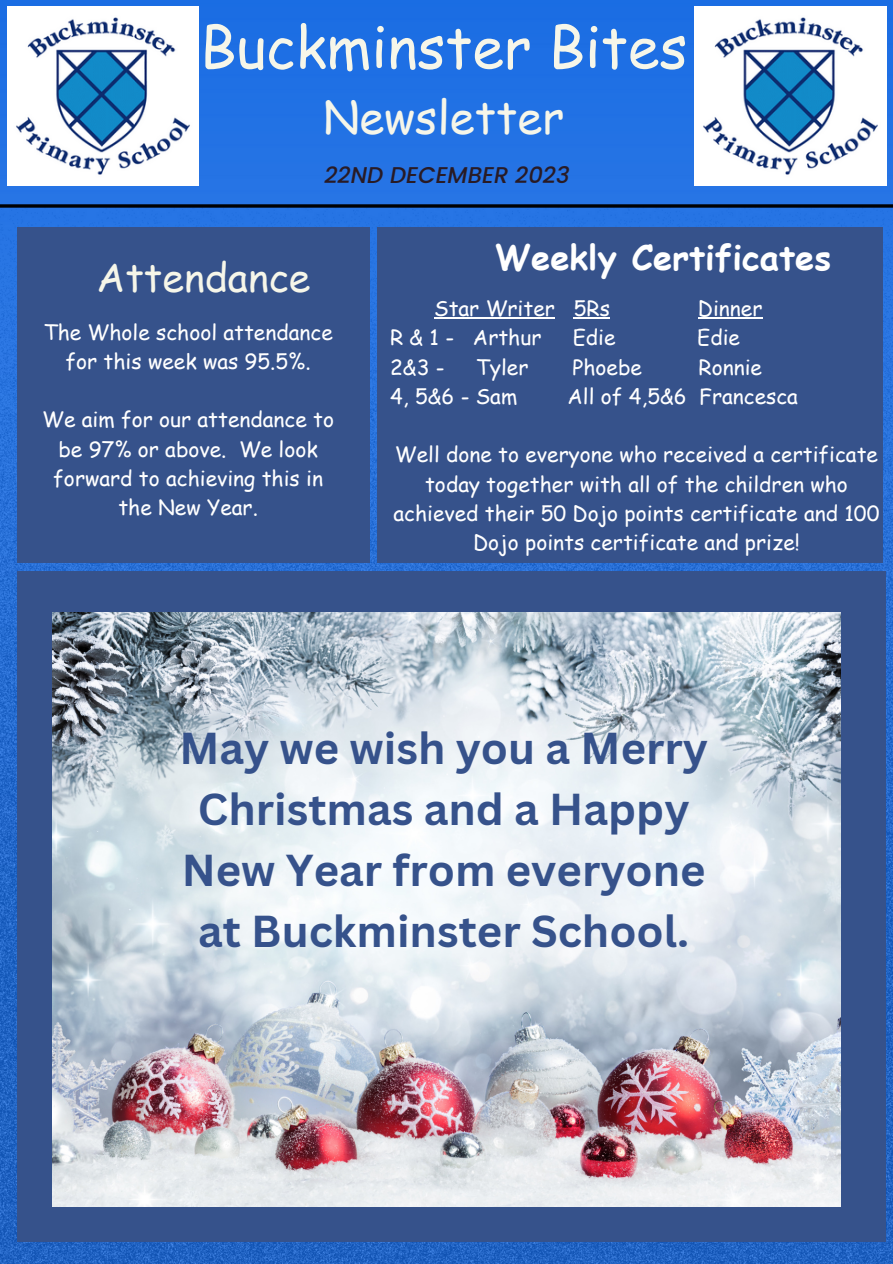
<style>
.page{position:relative;width:893px;height:1264px;background:#fff}
.page>*{position:absolute;margin:0;border:0;box-sizing:border-box;transform-origin:0 0}
.t1{font:57.45px "Comic Sans MS";color:#f6f6e9}
.t2{font:45.45px "Comic Sans MS";color:#f6f6e9}
.t3{font:700 43.5px/60.8px "Canva Sans";color:#36528b;text-align:center}
.t4{font:39.45px "Comic Sans MS";color:#f6f6e9}
.t5{font:700 34.5px "Comic Sans MS";color:#fff}
.t6{font:italic 500 22.8px "Poppins";color:#291b25}
.t7{font:21px/29.2px "Comic Sans MS";color:#fff;text-align:center}
</style>
<div class="page">
<img style="left:0;top:0;width:892px;height:1263px">
<div style="left:17px;top:228px;width:353px;height:335px;background:#36528b"></div>
<img style="left:7px;top:6px;width:191px;height:179px">
<svg style="left:0;top:204px;width:892px;height:4px"></svg>
<img style="left:694px;top:6px;width:191px;height:179px">
<div style="left:377px;top:228px;width:505px;height:335px;background:#36528b"></div>
<div style="left:17px;top:571px;width:868px;height:671px;background:#36528b"></div>
<img style="left:53px;top:612px;width:787px;height:594px">
<hr style="left:434px;top:317px;width:121px;height:1px;background:#fff">
<hr style="left:573px;top:317px;width:37px;height:1px;background:#fff">
<hr style="left:698px;top:317px;width:64px;height:1px;background:#fff">
<p class="t1" style="left:200px;top:5px;width:489px">Buckminster Bites</p>
<p class="t2" style="left:323px;top:84px;width:242px">Newsletter</p>
<p class="t6" style="left:324px;top:159px;width:247px">22ND DECEMBER 2023</p>
<p class="t4" style="left:96px;top:248px;width:215px">Attendance</p>
<p class="t7" style="left:43px;top:316px;width:291px">The Whole school attendance for this week was 95.5%.</p>
<p class="t7" style="left:42px;top:404px;width:293px">We aim for our attendance to be 97% or above. We look forward to achieving this in the New Year.</p>
<p class="t5" style="left:495px;top:232px;width:337px">Weekly Certificates</p>
<p class="t7" style="left:434px;top:293px;width:177px">Star Writer 5Rs</p>
<p class="t7" style="left:698px;top:293px;width:66px">Dinner</p>
<p class="t7" style="left:390px;top:322px;width:153px">R &amp; 1 - Arthur</p>
<p class="t7" style="left:573px;top:322px;width:44px">Edie</p>
<p class="t7" style="left:697px;top:322px;width:44px">Edie</p>
<p class="t7" style="left:390px;top:351px;width:56px">2&amp;3 -</p>
<p class="t7" style="left:476px;top:351px;width:54px">Tyler</p>
<p class="t7" style="left:572px;top:351px;width:71px">Phoebe</p>
<p class="t7" style="left:698px;top:351px;width:65px">Ronnie</p>
<p class="t7" style="left:390px;top:381px;width:129px">4, 5&amp;6 - Sam</p>
<p class="t7" style="left:567px;top:381px;width:232px">All of 4,5&amp;6 Francesca</p>
<p class="t7" style="left:393px;top:439px;width:487px">Well done to everyone who received a certificate today together with all of the children who achieved their 50 Dojo points certificate and 100<br>Dojo points certificate and prize!</p>
<p class="t3" style="left:179px;top:717px;width:530px">May we wish you a Merry<br>Christmas and a Happy<br>New Year from everyone at Buckminster School.</p>
</div>
